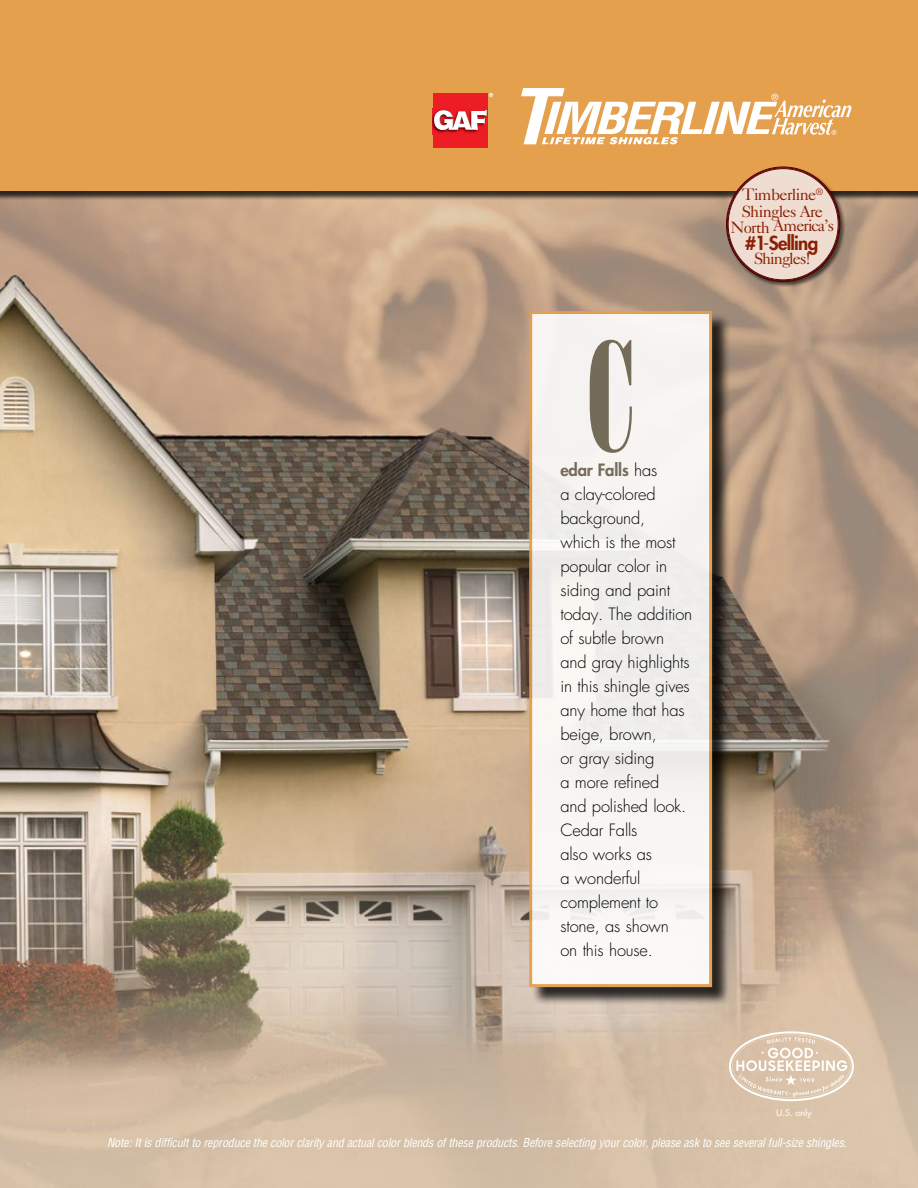
<style>
.page{position:relative;width:918px;height:1188px;background:#fff}
.page>*{position:absolute;margin:0;border:0;box-sizing:border-box;transform-origin:0 0}
.t1{font:152.55px "Bodoni Std Poster Compressed";color:#746b59}
.t2{font:800 18.75px "Futura Std";letter-spacing:-.04em;color:#8a1f03}
.t3{font:300 16.5px/24px "Futura Std";letter-spacing:-.01em;color:#000}
.t4{font:16.5px/16.5px "Caslon 540 LT Std";letter-spacing:-.04em;color:#8a1f03}
.t5{font:16.5px "Caslon 540 LT Std";letter-spacing:-.06em;color:#8a1f03}
.t6{font:italic condensed 12px "Helvetica LT Std";letter-spacing:-.015em;color:#fff}
.t7{font:9px "Futura Std";color:#fff}
.s1{font-weight:800;color:#746b59}
.s2{font-weight:500}
</style>
<div class="page">
<img style="left:0;top:200px;width:918px;height:988px">
<div style="left:0;top:0;width:918px;height:200px;background:#000;opacity:.75"></div>
<div style="left:0;top:0;width:918px;height:190px;background:#e5a04e"></div>
<svg style="left:729px;top:1031px;width:125px;height:70px"></svg>
<div style="left:531px;top:313px;width:199px;height:693px;background:#000;opacity:.9"></div>
<div style="left:529px;top:311px;width:183px;height:676px;background:#f6f3f1;border:3px solid #e5a04e"></div>
<svg style="left:521px;top:88px;width:331px;height:56px"></svg>
<div style="left:726px;top:166px;width:120px;height:121px;background:#000;opacity:.6"></div>
<div style="left:727px;top:168px;width:112px;height:113px;background:#f0ddd2;border-radius:50%"></div>
<svg style="left:489px;top:93px;width:4px;height:4px"></svg>
<div style="left:433px;top:93px;width:55px;height:55px;background:#ed1d24"></div>
<img style="left:433px;top:113px;width:45px;height:20px">
<svg style="left:434px;top:110px;width:53px;height:20px"></svg>
<h1 class="t1" style="left:585px;top:309px;width:52px">C</h1>
<p class="t3" style="left:560px;top:459px;width:133px"><span class="s1">edar Falls</span> has<br>a clay-colored background,<br>which is the most popular color in siding and paint today. The addition of subtle brown and gray highlights in this shingle gives any home that has beige, brown,<br>or gray siding<br>a more refined<br>and polished look.<br>Cedar Falls<br>also works as<br>a wonderful complement to stone, as shown<br>on this house.</p>
<p class="t4" style="left:742px;top:186px;width:83px">Timberline<sup>®<br></sup>Shingles Are</p>
<p class="t4" style="left:731px;top:217px;width:105px">North America’s</p>
<p class="t2" style="left:745px;top:231px;width:75px">#1<span class="s2">-</span>Selling</p>
<p class="t5" style="left:754px;top:248px;width:58px">Shingles!</p>
<p class="t7" style="left:776px;top:1107px;width:37px">U.S. only</p>
<p class="t6" style="left:107px;top:1135px;width:741px">Note: It is difficult to reproduce the color clarity and actual color blends of these products. Before selecting your color, please ask to see several full-size shingles.</p>
</div>
